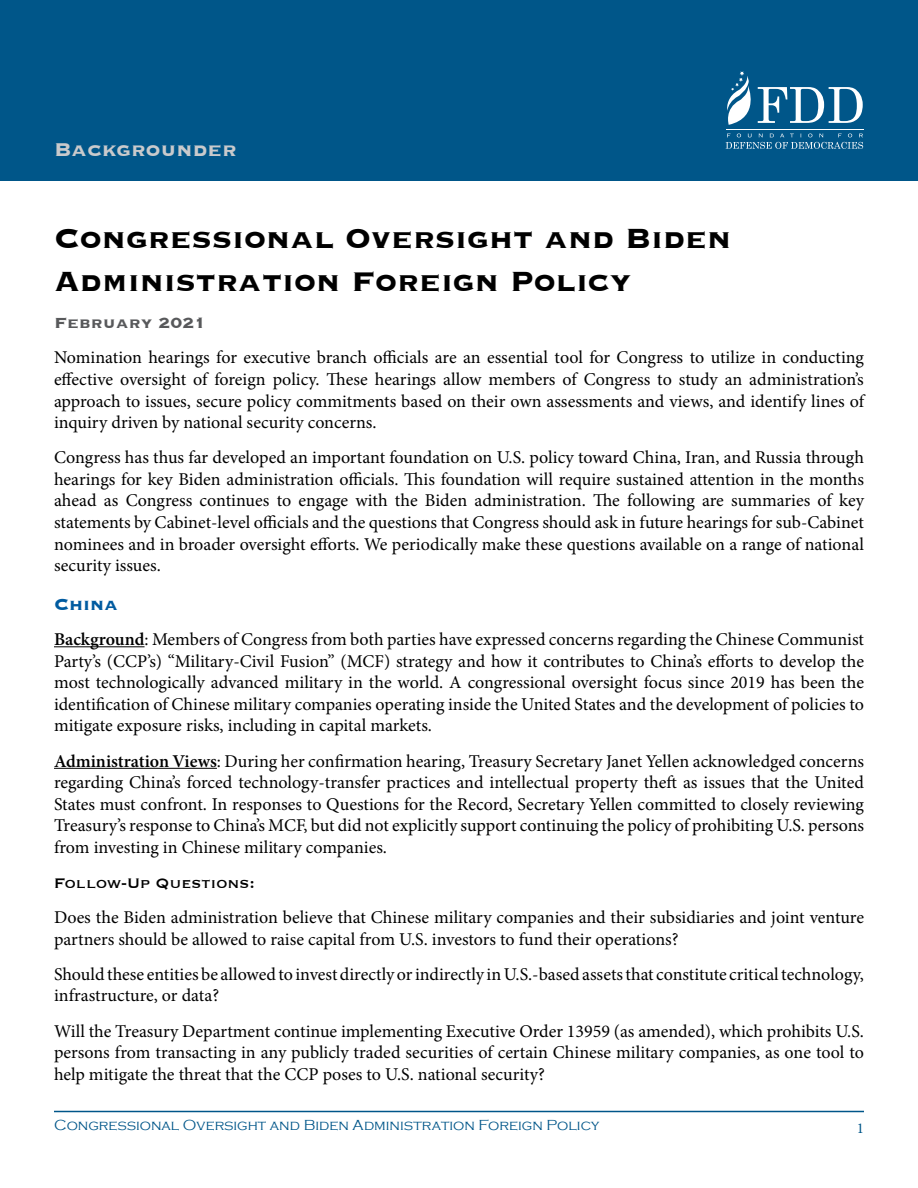
<style>
.page{position:relative;width:918px;height:1188px;background:#fff}
.page>*{position:absolute;margin:0;border:0;box-sizing:border-box;transform-origin:0 0}
.t1{font:700 36px/43.2px "Copperplate";color:#000}
.t2{font:700 24px "Copperplate";color:#c9cacc}
.t3{font:700 21px "Copperplate";color:#005ba0}
.t4{font:700 19.5px "Copperplate";color:#58595b}
.t5{font:18px/21.6px "Minion Pro";color:#000;text-align:justify}
.t6{font:18px "Copperplate";color:#000}
.t7{font:300 15px "Copperplate Gothic";color:#005689}
.t8{font:15px "Minion Pro";color:#005689}
.s1{font-weight:600}
</style>
<div class="page">
<div style="left:0;top:0;width:918px;height:180px;background:#005689"></div>
<svg style="left:726px;top:133px;width:137px;height:16px"></svg>
<svg style="left:727px;top:71px;width:136px;height:54px"></svg>
<hr style="left:726px;top:129px;width:138px;height:1px;background:#fff">
<hr style="left:54px;top:1111px;width:810px;height:1px;background:#005689">
<hr style="left:54px;top:646px;width:91px;height:1px;background:#000">
<hr style="left:54px;top:768px;width:163px;height:1px;background:#000">
<h2 class="t2" style="left:54px;top:134px;width:184px">Backgrounder</h2>
<h1 class="t1" style="left:54px;top:215px;width:679px">Congressional Oversight and Biden<br>Administration Foreign Policy</h1>
<p class="t4" style="left:54px;top:310px;width:154px">February 2021</p>
<p class="t5" style="left:54px;top:347px;width:812px">Nomination hearings for executive branch officials are an essential tool for Congress to utilize in conducting effective oversight of foreign policy. These hearings allow members of Congress to study an administration’s approach to issues, secure policy commitments based on their own assessments and views, and identify lines of inquiry driven by national security concerns.</p>
<p class="t5" style="left:54px;top:447px;width:812px">Congress has thus far developed an important foundation on U.S. policy toward China, Iran, and Russia through hearings for key Biden administration officials. This foundation will require sustained attention in the months ahead as Congress continues to engage with the Biden administration. The following are summaries of key statements by Cabinet-level officials and the questions that Congress should ask in future hearings for sub-Cabinet nominees and in broader oversight efforts. We periodically make these questions available on a range of national security issues.</p>
<p class="t3" style="left:54px;top:590px;width:66px">China</p>
<p class="t5" style="left:54px;top:629px;width:812px"><span class="s1">Background</span>: Members of Congress from both parties have expressed concerns regarding the Chinese Communist Party’s (CCP’s) “Military-Civil Fusion” (MCF) strategy and how it contributes to China’s efforts to develop the most technologically advanced military in the world. A congressional oversight focus since 2019 has been the identification of Chinese military companies operating inside the United States and the development of policies to mitigate exposure risks, including in capital markets.</p>
<p class="t5" style="left:54px;top:750px;width:812px"><span class="s1">Administration Views</span>: During her confirmation hearing, Treasury Secretary Janet Yellen acknowledged concerns regarding China’s forced technology-transfer practices and intellectual property theft as issues that the United States must confront. In responses to Questions for the Record, Secretary Yellen committed to closely reviewing Treasury’s response to China’s MCF, but did not explicitly support continuing the policy of prohibiting U.S. persons from investing in Chinese military companies.</p>
<p class="t6" style="left:54px;top:871px;width:203px">Follow-Up Questions:</p>
<p class="t5" style="left:54px;top:907px;width:812px">Does the Biden administration believe that Chinese military companies and their subsidiaries and joint venture partners should be allowed to raise capital from U.S. investors to fund their operations?</p>
<p class="t5" style="left:54px;top:963px;width:812px">Should these entities be allowed to invest directly or indirectly in U.S.-based assets that constitute critical technology, infrastructure, or data?</p>
<p class="t5" style="left:54px;top:1020px;width:812px">Will the Treasury Department continue implementing Executive Order 13959 (as amended), which prohibits U.S. persons from transacting in any publicly traded securities of certain Chinese military companies, as one tool to help mitigate the threat that the CCP poses to U.S. national security?</p>
<p class="t7" style="left:54px;top:1117px;width:547px">Congressional Oversight and Biden Administration Foreign Policy</p>
<p class="t8" style="left:857px;top:1118px;width:9px">1</p>
</div>
